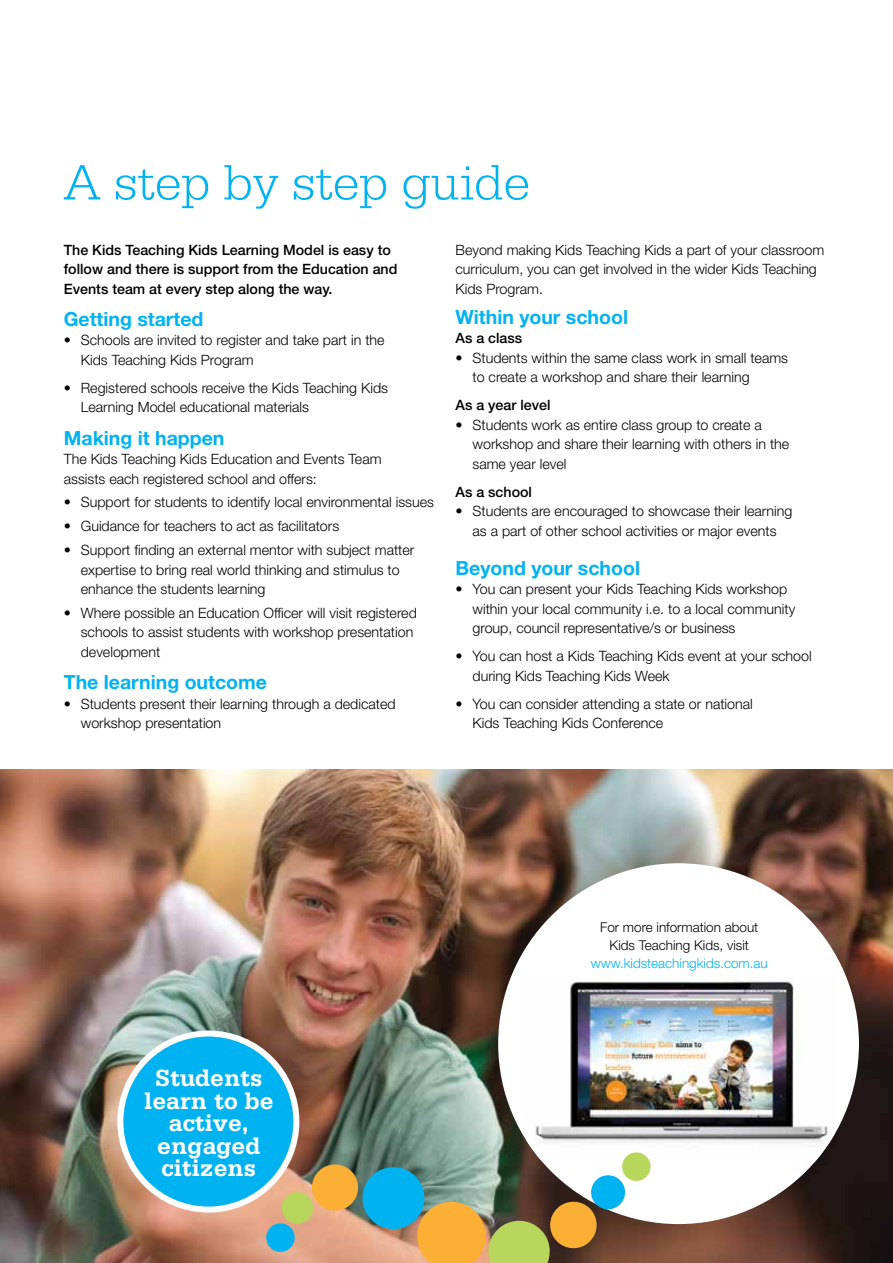
<style>
.page{position:relative;width:893px;height:1263px;background:#fff}
.page>*{position:absolute;margin:0;border:0;box-sizing:border-box;transform-origin:0 0}
.t1{font:300 52.5px "Serifa";color:#00b3f0}
.t2{font:700 24.75px/22.5px "Serifa";color:#fff;text-align:center}
.t3{font:700 19.5px "Helvetica Neue LT Std";color:#00b3f0}
.t4{font:300 14.25px/19.5px "Helvetica Neue LT Std";color:#000}
.t5{font:500 14.25px/19.5px "Helvetica Neue LT Std";color:#000}
.t6{font:300 13.5px/18px "Helvetica Neue LT Std";color:#000;text-align:center}
.t7{font:300 13.5px "Helvetica Neue LT Std";color:#00b3f0}
</style>
<div class="page">
<img style="left:0;top:770px;width:893px;height:493px">
<div style="left:498px;top:863px;width:361px;height:361px;background:#fff;border-radius:50%"></div>
<img style="left:526px;top:977px;width:308px;height:184px">
<svg style="left:264px;top:1150px;width:389px;height:113px"></svg>
<div style="left:120px;top:1033px;width:176px;height:176px;background:#00b3f0;border-radius:50%"></div>
<div style="left:117px;top:1030px;width:182px;height:182px;border:6px solid #fff;border-radius:50%"></div>
<h1 class="t1" style="left:63px;top:153px;width:468px">A step by step guide</h1>
<p class="t5" style="left:64px;top:240px;width:335px">The Kids Teaching Kids Learning Model is easy to follow and there is support from the Education and<br>Events team at every step along the way.</p>
<h3 class="t3" style="left:64px;top:307px;width:141px">Getting started</h3>
<p class="t4" style="left:81px;top:330px;width:305px;text-indent:-17px">• Schools are invited to register and take part in the<br>Kids Teaching Kids Program</p>
<p class="t4" style="left:81px;top:378px;width:309px;text-indent:-17px">• Registered schools receive the Kids Teaching Kids<br>Learning Model educational materials</p>
<h3 class="t3" style="left:64px;top:426px;width:162px">Making it happen</h3>
<p class="t4" style="left:64px;top:449px;width:319px">The Kids Teaching Kids Education and Events Team assists each registered school and offers:</p>
<p class="t4" style="left:64px;top:492px;width:372px">• Support for students to identify local environmental issues</p>
<p class="t4" style="left:64px;top:516px;width:277px">• Guidance for teachers to act as facilitators</p>
<p class="t4" style="left:81px;top:540px;width:335px;text-indent:-17px">• Support finding an external mentor with subject matter expertise to bring real world thinking and stimulus to enhance the students learning</p>
<p class="t4" style="left:81px;top:603px;width:338px;text-indent:-17px">• Where possible an Education Officer will visit registered schools to assist students with workshop presentation development</p>
<h3 class="t3" style="left:64px;top:670px;width:205px">The learning outcome</h3>
<p class="t4" style="left:81px;top:693px;width:316px;text-indent:-17px">• Students present their learning through a dedicated workshop presentation</p>
<p class="t4" style="left:455px;top:240px;width:370px">Beyond making Kids Teaching Kids a part of your classroom curriculum, you can get involved in the wider Kids Teaching<br>Kids Program.</p>
<h3 class="t3" style="left:455px;top:305px;width:174px">Within your school</h3>
<p class="t5" style="left:455px;top:328px;width:68px">As a class</p>
<p class="t4" style="left:472px;top:348px;width:317px;text-indent:-17px">• Students within the same class work in small teams to create a workshop and share their learning</p>
<p class="t5" style="left:455px;top:395px;width:97px">As a year level</p>
<p class="t4" style="left:472px;top:415px;width:318px;text-indent:-17px">• Students work as entire class group to create a workshop and share their learning with others in the same year level</p>
<p class="t5" style="left:455px;top:482px;width:78px">As a school</p>
<p class="t4" style="left:455px;top:501px;width:338px;text-align:center">• Students are encouraged to showcase their learning as a part of other school activities or major events</p>
<h3 class="t3" style="left:455px;top:556px;width:186px">Beyond your school</h3>
<p class="t4" style="left:472px;top:579px;width:324px;text-indent:-17px">• You can present your Kids Teaching Kids workshop within your local community i.e. to a local community group, council representative/s or business</p>
<p class="t4" style="left:472px;top:646px;width:341px;text-indent:-17px">• You can host a Kids Teaching Kids event at your school during Kids Teaching Kids Week</p>
<p class="t4" style="left:472px;top:694px;width:282px;text-indent:-17px">• You can consider attending a state or national<br>Kids Teaching Kids Conference</p>
<h2 class="t2" style="left:144px;top:1066px;width:131px">Students learn to be active, engaged citizens</h2>
<p class="t6" style="left:600px;top:917px;width:160px">For more information about<br>Kids Teaching Kids, visit</p>
<p class="t7" style="left:591px;top:954px;width:179px">www.kidsteachingkids.com.au</p>
</div>
